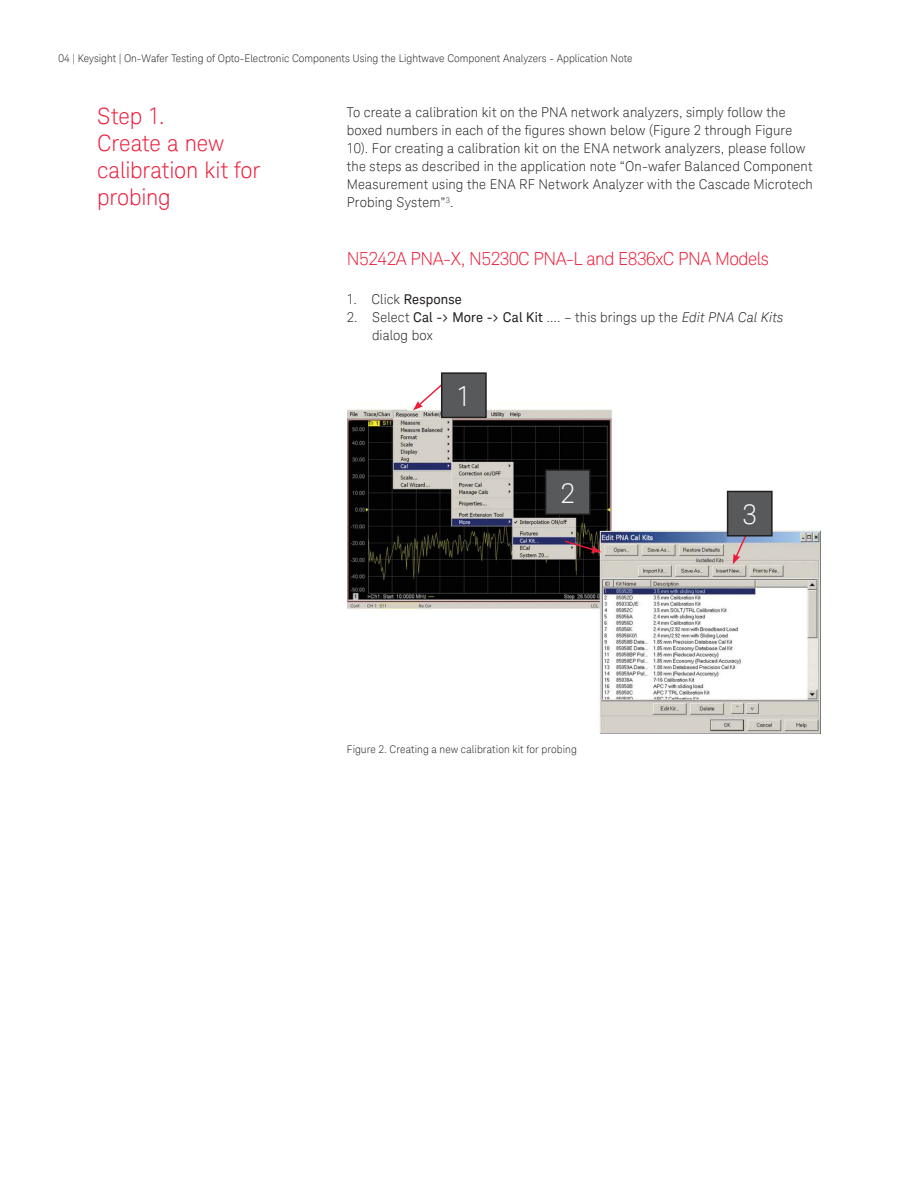
<style>
.page{position:relative;width:918px;height:1188px;background:#fff}
.page>*{position:absolute;margin:0;border:0;box-sizing:border-box;transform-origin:0 0}
.t1{font:300 27px "Keysight Sans";color:#fff}
.t2{font:300 22.5px/27px "Keysight Sans";letter-spacing:-.005em;color:#ed1a37}
.t3{font:300 18px "Keysight Sans";letter-spacing:-.03em;color:#ed1a37}
.t4{font:300 13.5px/18px "Keysight Sans";letter-spacing:.01em;color:#231f20}
.t5{font:13.5px "Keysight Sans";letter-spacing:.01em;color:#231f20}
.t6{font:300 10.5px "Keysight Sans";color:#231f20}
.s1{font-weight:300}
.s2{font-weight:400}
.s3{font-style:italic}
</style>
<div class="page">
<img style="left:347px;top:378px;width:473px;height:355px">
<svg style="left:413px;top:383px;width:28px;height:27px"></svg>
<svg style="left:563px;top:539px;width:38px;height:14px"></svg>
<svg style="left:733px;top:537px;width:16px;height:27px"></svg>
<div style="left:442px;top:373px;width:44px;height:44px;background:#58595b"></div>
<div style="left:441px;top:372px;width:46px;height:46px;border:2px solid #231f20"></div>
<div style="left:546px;top:470px;width:44px;height:44px;background:#58595b"></div>
<div style="left:545px;top:469px;width:46px;height:46px;border:2px solid #231f20"></div>
<div style="left:728px;top:491px;width:44px;height:45px;background:#58595b"></div>
<div style="left:727px;top:491px;width:46px;height:46px;border:2px solid #231f20"></div>
<p class="t6" style="left:59px;top:53px;width:575px">04 | Keysight | On-Wafer Testing of Opto-Electronic Components Using the Lightwave Component Analyzers - Application Note</p>
<h2 class="t2" style="left:97px;top:105px;width:165px">Step 1.<br>Create a new calibration kit for probing</h2>
<p class="t4" style="left:347px;top:104px;width:468px">To create a calibration kit on the PNA network analyzers, simply follow the boxed numbers in each of the igures shown below (Figure 2 through Figure 10). For creating a calibration kit on the ENA network analyzers, please follow the steps as described in the application note “On-wafer Balanced Component Measurement using the ENA RF Network Analyzer with the Cascade Microtech Probing System”<sup>3</sup>.</p>
<h3 class="t3" style="left:347px;top:250px;width:423px">N5242A PNA-X, N5230C PNA-L and E836xC PNA Models</h3>
<p class="t5" style="left:347px;top:294px;width:117px"><span class="s1">1. Click</span> Response</p>
<p class="t4" style="left:372px;top:309px;width:413px;text-indent:-25px">2. Select <span class="s2">Cal -&gt; More -&gt; Cal Kit</span> …. – this brings up the <span class="s3">Edit PNA Cal Kits </span>dialog box</p>
<h1 class="t1" style="left:457px;top:384px;width:16px">1</h1>
<h1 class="t1" style="left:560px;top:481px;width:16px">2</h1>
<h1 class="t1" style="left:742px;top:503px;width:16px">3</h1>
<p class="t6" style="left:347px;top:745px;width:232px">Figure 2. Creating a new calibration kit for probing</p>
</div>
